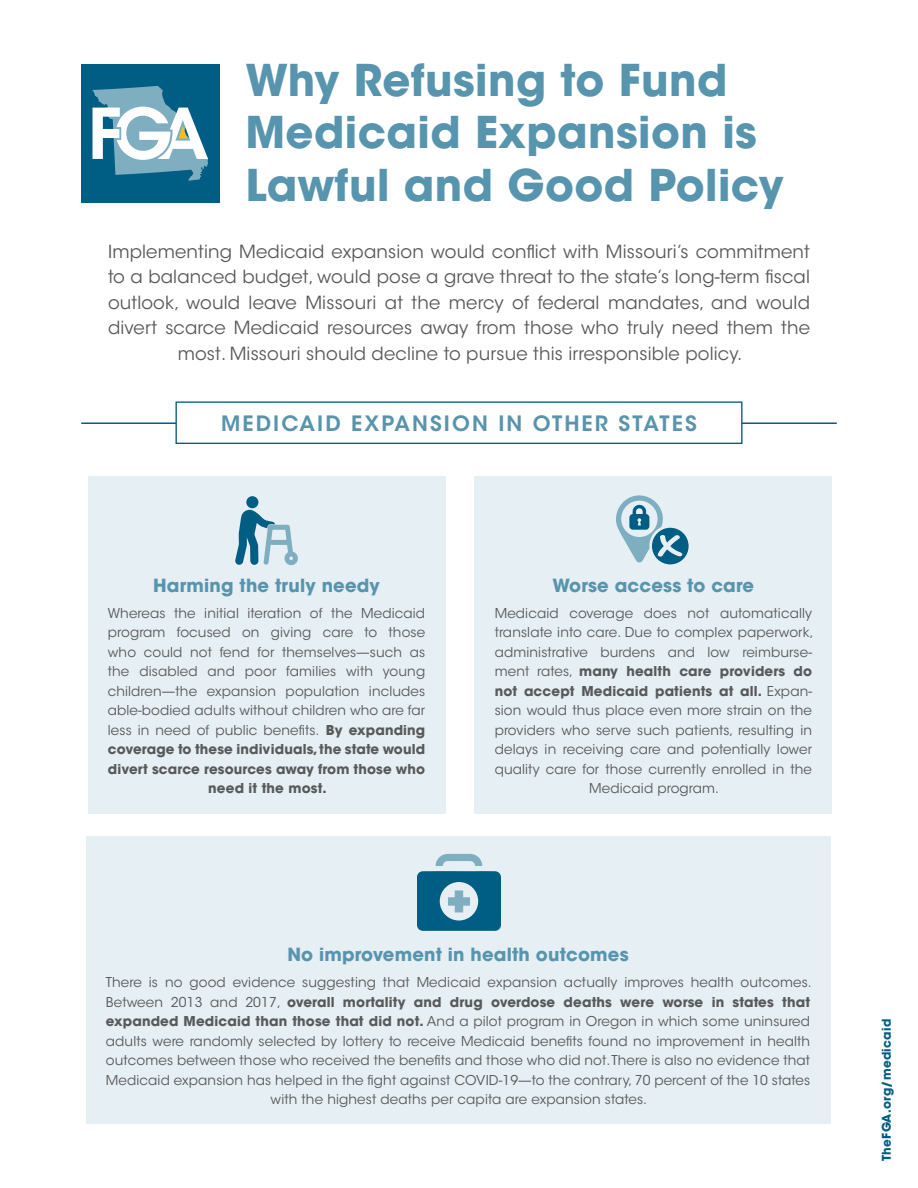
<style>
.page{position:relative;width:918px;height:1188px;background:#fff}
.page>*{position:absolute;margin:0;border:0;box-sizing:border-box;transform-origin:0 0}
.Page_Head{font:700 43.5px/52.2px "ITC Avant Garde Std";letter-spacing:.01em;color:#5794ad}
.subhead{font:600 21px "ITC Avant Garde Std";letter-spacing:.1em;color:#5794ad}
.Body_Text{font:18px/25.5px "ITC Avant Garde Std";letter-spacing:.01em;color:#58595b;text-align:center}
.Subhead{font:700 18px "ITC Avant Garde Std";letter-spacing:.01em;color:#5794ad}
.Body_Text-2{font:13.5px/19.5px "ITC Avant Garde Std";letter-spacing:.01em;color:#58595b;text-align:center}
.t1{font:700 12px "ITC Avant Garde Std";letter-spacing:.025em;color:#005d83}
.s1{font-weight:700}
</style>
<div class="page">
<div style="left:88px;top:476px;width:358px;height:338px;background:#e6eff3"></div>
<div style="left:474px;top:476px;width:358px;height:338px;background:#e6eff3"></div>
<div style="left:86px;top:837px;width:744px;height:287px;background:#e6eff3"></div>
<div style="left:81px;top:64px;width:139px;height:139px;background:#005d84"></div>
<svg style="left:93px;top:86px;width:115px;height:95px"></svg>
<hr style="left:81px;top:422px;width:756px;height:2px;background:#005d83">
<div style="left:176px;top:402px;width:566px;height:41px;background:#fff"></div>
<div style="left:176px;top:401px;width:567px;height:43px;border:1px solid #005d83"></div>
<svg style="left:616px;top:495px;width:73px;height:69px"></svg>
<svg style="left:417px;top:854px;width:84px;height:77px"></svg>
<svg style="left:235px;top:510px;width:63px;height:56px"></svg>
<div style="left:246px;top:496px;width:12px;height:12px;background:#005d83;border-radius:50%"></div>
<p class="Page_Head" style="left:245px;top:54px;width:540px">Why Refusing to Fund<br>Medicaid Expansion is<br>Lawful and Good Policy</p>
<p class="Body_Text" style="left:108px;top:239px;width:704px">Implementing Medicaid expansion would conflict with Missouri’s commitment to a balanced budget, would pose a grave threat to the state’s long-term fiscal outlook, would leave Missouri at the mercy of federal mandates, and would divert scarce Medicaid resources away from those who truly need them the most. Missouri should decline to pursue this irresponsible policy.</p>
<p class="subhead" style="left:221px;top:410px;width:477px">MEDICAID EXPANSION IN OTHER STATES</p>
<p class="Subhead" style="left:153px;top:573px;width:228px">Harming the truly needy</p>
<p class="Body_Text-2" style="left:108px;top:603px;width:319px">Whereas the initial iteration of the Medicaid program focused on giving care to those who could not fend for themselves—such as the disabled and poor families with young children—the expansion population includes able-bodied adults without children who are far less in need of public benefits. <span class="s1">By expanding coverage to these individuals, the state would divert scarce resources away from those who need it the most.</span></p>
<p class="Subhead" style="left:553px;top:573px;width:203px">Worse access to care</p>
<p class="Body_Text-2" style="left:495px;top:603px;width:321px">Medicaid coverage does not automatically translate into care. Due to complex paperwork, administrative burdens and low reimburse&shy;ment rates, <span class="s1">many health care providers do not accept Medicaid patients at all.</span> Expan&shy;sion would thus place even more strain on the providers who serve such patients, resulting in delays in receiving care and potentially lower quality care for those currently enrolled in the Medicaid program.</p>
<p class="Subhead" style="left:287px;top:942px;width:343px">No improvement in health outcomes</p>
<p class="Body_Text-2" style="left:106px;top:973px;width:707px">There is no good evidence suggesting that Medicaid expansion actually improves health outcomes.<br>Between 2013 and 2017, <span class="s1">overall mortality and drug overdose deaths were worse in states that expanded Medicaid than those that did not.</span> And a pilot program in Oregon in which some uninsured adults were randomly selected by lottery to receive Medicaid benefits found no improvement in health outcomes between those who received the benefits and those who did not. There is also no evidence that Medicaid expansion has helped in the fight against COVID-19—to the contrary, 70 percent of the 10 states with the highest deaths per capita are expansion states.</p>
<p class="t1" style="left:879px;top:1161px;width:144px;rotate:-90deg">TheFGA.org/medicaid</p>
</div>
